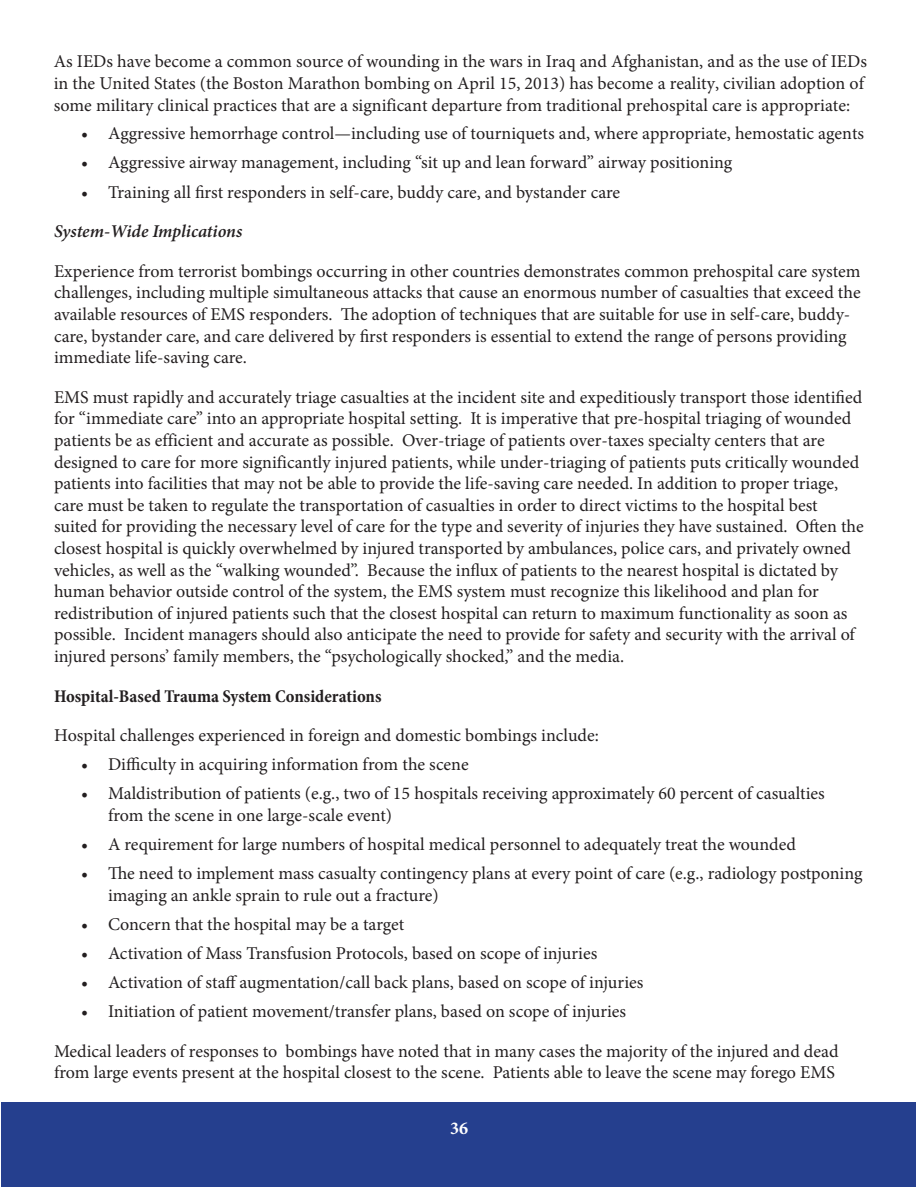
<style>
.page{position:relative;width:918px;height:1188px;background:#fff}
.page>*{position:absolute;margin:0;border:0;box-sizing:border-box;transform-origin:0 0}
.t1{font:18px/21.6px "Minion Pro";color:#231f20}
.t2{font:700 condensed 18px "Minion Pro";letter-spacing:-.005em;color:#231f20}
.t3{font:italic 600 18px "Minion Pro";letter-spacing:-.005em;color:#231f20}
.t4{font:700 18px "Minion Pro";color:#fff}
</style>
<div class="page">
<div style="left:2px;top:1102px;width:914px;height:84px;background:#253f8e"></div>
<p class="t1" style="left:54px;top:51px;width:815px">As IEDs have become a common source of wounding in the wars in Iraq and Afghanistan, and as the use of IEDs in the United States (the Boston Marathon bombing on April 15, 2013) has become a reality, civilian adoption of some military clinical practices that are a significant departure from traditional prehospital care is appropriate:</p>
<p class="t1" style="left:81px;top:123px;width:785px">• Aggressive hemorrhage control—including use of tourniquets and, where appropriate, hemostatic agents</p>
<p class="t1" style="left:81px;top:152px;width:653px">• Aggressive airway management, including “sit up and lean forward” airway positioning</p>
<p class="t1" style="left:81px;top:181px;width:541px">• Training all first responders in self-care, buddy care, and bystander care</p>
<p class="t3" style="left:54px;top:219px;width:190px">System-Wide Implications</p>
<p class="t1" style="left:54px;top:260px;width:808px">Experience from terrorist bombings occurring in other countries demonstrates common prehospital care system challenges, including multiple simultaneous attacks that cause an enormous number of casualties that exceed the available resources of EMS responders. The adoption of techniques that are suitable for use in self-care, buddy&shy;care, bystander care, and care delivered by first responders is essential to extend the range of persons providing immediate life-saving care.</p>
<p class="t1" style="left:54px;top:386px;width:811px">EMS must rapidly and accurately triage casualties at the incident site and expeditiously transport those identified for “immediate care” into an appropriate hospital setting. It is imperative that pre-hospital triaging of wounded patients be as efficient and accurate as possible. Over-triage of patients over-taxes specialty centers that are designed to care for more significantly injured patients, while under-triaging of patients puts critically wounded patients into facilities that may not be able to provide the life-saving care needed. In addition to proper triage, care must be taken to regulate the transportation of casualties in order to direct victims to the hospital best suited for providing the necessary level of care for the type and severity of injuries they have sustained. Often the closest hospital is quickly overwhelmed by injured transported by ambulances, police cars, and privately owned vehicles, as well as the “walking wounded”. Because the influx of patients to the nearest hospital is dictated by human behavior outside control of the system, the EMS system must recognize this likelihood and plan for redistribution of injured patients such that the closest hospital can return to maximum functionality as soon as possible. Incident managers should also anticipate the need to provide for safety and security with the arrival of injured persons’ family members, the “psychologically shocked,” and the media.</p>
<p class="t2" style="left:54px;top:683px;width:329px">Hospital-Based Trauma System Considerations</p>
<p class="t1" style="left:54px;top:725px;width:546px">Hospital challenges experienced in foreign and domestic bombings include:</p>
<p class="t1" style="left:81px;top:754px;width:389px">• Difficulty in acquiring information from the scene</p>
<p class="t1" style="left:108px;top:783px;width:718px;text-indent:-27px">• Maldistribution of patients (e.g., two of 15 hospitals receiving approximately 60 percent of casualties from the scene in one large-scale event)</p>
<p class="t1" style="left:81px;top:834px;width:717px">• A requirement for large numbers of hospital medical personnel to adequately treat the wounded</p>
<p class="t1" style="left:108px;top:863px;width:756px;text-indent:-27px">• The need to implement mass casualty contingency plans at every point of care (e.g., radiology postponing imaging an ankle sprain to rule out a fracture)</p>
<p class="t1" style="left:81px;top:913px;width:325px">• Concern that the hospital may be a target</p>
<p class="t1" style="left:81px;top:943px;width:518px">• Activation of Mass Transfusion Protocols, based on scope of injuries</p>
<p class="t1" style="left:81px;top:972px;width:564px">• Activation of staff augmentation/call back plans, based on scope of injuries</p>
<p class="t1" style="left:81px;top:1001px;width:547px">• Initiation of patient movement/transfer plans, based on scope of injuries</p>
<p class="t1" style="left:54px;top:1040px;width:786px">Medical leaders of responses to bombings have noted that in many cases the majority of the injured and dead from large events present at the hospital closest to the scene. Patients able to leave the scene may forego EMS</p>
<p class="t4" style="left:450px;top:1116px;width:19px">36</p>
</div>
